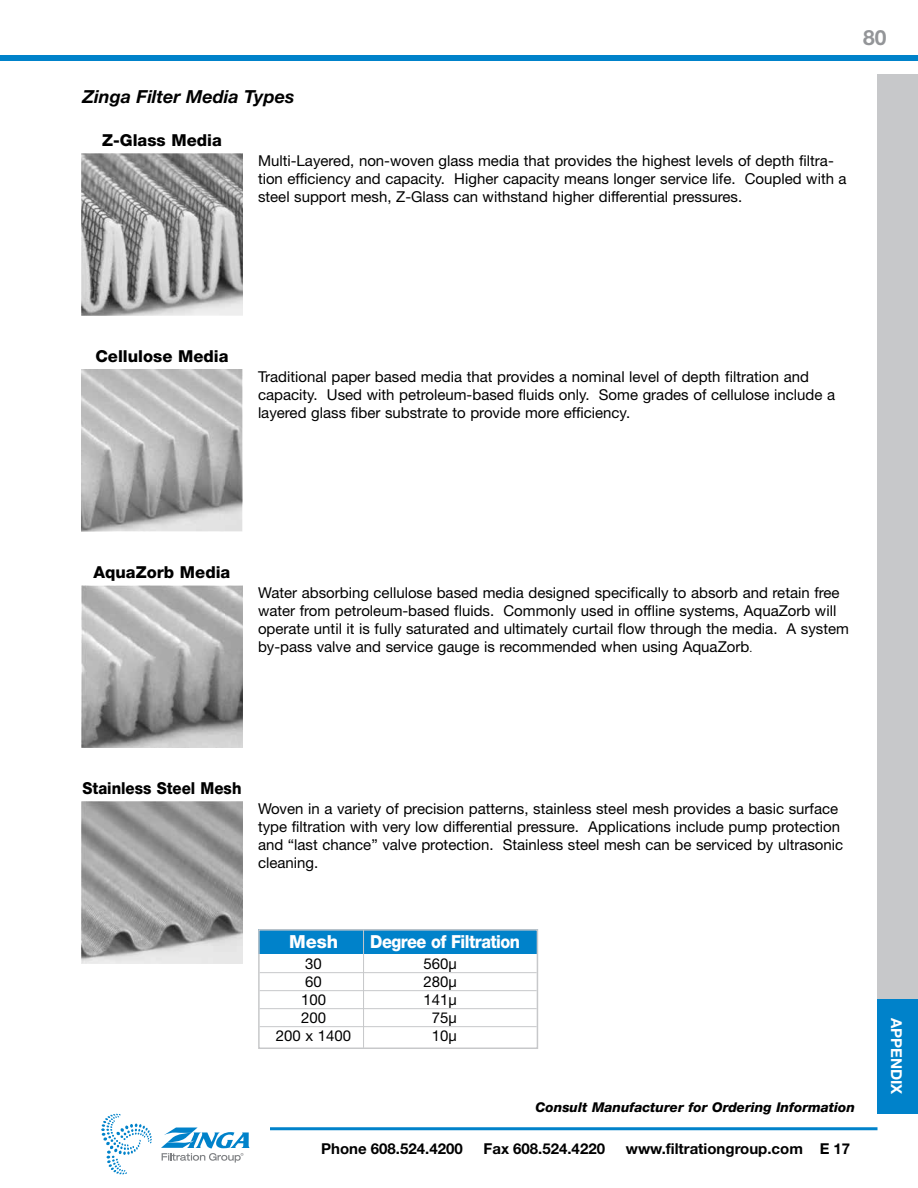
<style>
.page{position:relative;width:918px;height:1188px;background:#fff}
.page>*{position:absolute;margin:0;border:0;box-sizing:border-box;transform-origin:0 0}
.t1{font:700 21px "Helvetica Neue";color:#939598}
.t2{font:italic 700 18px "Helvetica Neue";color:#000}
.t3{font:800 18px "Helvetica Neue";letter-spacing:-.03em;color:#fff;scale:.9 1}
.t4{font:800 18px "Helvetica Neue";letter-spacing:-.03em;color:#fff}
.t5{font:800 16.5px "Helvetica Neue";color:#000}
.t6{font:800 16.5px "Helvetica Neue";color:#000;scale:.91 1}
.t7{font:15px/18px "Helvetica Neue";color:#000}
.t8{font:700 15px "Helvetica Neue";color:#000}
.t9{font:700 15px "Helvetica Neue";color:#fff}
.t10{font:italic 800 13.5px "Helvetica Neue";color:#000}
.s1{font-size:10.5px}
</style>
<div class="page">
<div style="left:0;top:55px;width:918px;height:6px;background:#0082ca"></div>
<svg style="left:101px;top:1114px;width:51px;height:60px"></svg>
<svg style="left:161px;top:1128px;width:89px;height:35px"></svg>
<hr style="left:270px;top:1127px;width:608px;height:3px;background:#0082ca">
<div style="left:878px;top:74px;width:40px;height:116px;background:#c7c8ca"></div>
<div style="left:878px;top:190px;width:40px;height:115px;background:#c7c8ca"></div>
<div style="left:878px;top:305px;width:40px;height:116px;background:#c7c8ca"></div>
<div style="left:878px;top:421px;width:40px;height:115px;background:#c7c8ca"></div>
<div style="left:878px;top:536px;width:40px;height:116px;background:#c7c8ca"></div>
<div style="left:878px;top:652px;width:40px;height:115px;background:#c7c8ca"></div>
<div style="left:878px;top:767px;width:40px;height:116px;background:#c7c8ca"></div>
<div style="left:878px;top:998px;width:40px;height:116px;background:#0082ca"></div>
<div style="left:878px;top:883px;width:40px;height:115px;background:#c7c8ca"></div>
<div style="left:258px;top:930px;width:280px;height:24px;background:#0082ca"></div>
<hr style="left:260px;top:972px;width:277px;height:1px;background:#c7c8ca">
<hr style="left:260px;top:990px;width:277px;height:1px;background:#c7c8ca">
<hr style="left:260px;top:1008px;width:277px;height:1px;background:#c7c8ca">
<hr style="left:260px;top:1026px;width:277px;height:1px;background:#c7c8ca">
<div style="left:258px;top:929px;width:280px;height:120px;border:2px solid #c7c8ca"></div>
<img style="left:81px;top:153px;width:162px;height:162px">
<img style="left:81px;top:369px;width:162px;height:162px">
<img style="left:81px;top:585px;width:162px;height:162px">
<img style="left:81px;top:801px;width:162px;height:162px">
<hr style="left:363px;top:930px;width:1px;height:118px;background:#c7c8ca">
<h1 class="t1" style="left:863px;top:24px;width:25px">80</h1>
<p class="t2" style="left:82px;top:86px;width:213px">Zinga Filter Media Types</p>
<p class="t5" style="left:102px;top:130px;width:121px">Z-Glass Media</p>
<p class="t7" style="left:258px;top:152px;width:590px">Multi-Layered, non-woven glass media that provides the highest levels of depth filtra&shy;tion efficiency and capacity. Higher capacity means longer service life. Coupled with a steel support mesh, Z-Glass can withstand higher differential pressures.</p>
<p class="t5" style="left:95px;top:346px;width:135px">Cellulose Media</p>
<p class="t7" style="left:258px;top:368px;width:579px">Traditional paper based media that provides a nominal level of depth filtration and capacity. Used with petroleum-based fluids only. Some grades of cellulose include a layered glass fiber substrate to provide more efficiency.</p>
<p class="t5" style="left:94px;top:562px;width:138px">AquaZorb Media</p>
<p class="t7" style="left:258px;top:584px;width:592px">Water absorbing cellulose based media designed specifically to absorb and retain free water from petroleum-based fluids. Commonly used in offline systems, AquaZorb will operate until it is fully saturated and ultimately curtail flow through the media. A system by-pass valve and service gauge is recommended when using AquaZorb<span class="s1">.</span></p>
<p class="t6" style="left:83px;top:778px;width:176px">Stainless Steel Mesh</p>
<p class="t7" style="left:258px;top:800px;width:587px">Woven in a variety of precision patterns, stainless steel mesh provides a basic surface type filtration with very low differential pressure. Applications include pump protection and “last chance” valve protection. Stainless steel mesh can be serviced by ultrasonic cleaning.</p>
<p class="t4" style="left:289px;top:931px;width:51px">Mesh</p>
<p class="t3" style="left:370px;top:931px;width:168px">Degree of Filtration</p>
<p class="t7" style="left:305px;top:954px;width:18px">30</p>
<p class="t7" style="left:424px;top:954px;width:35px">560µ</p>
<p class="t7" style="left:305px;top:972px;width:18px">60</p>
<p class="t7" style="left:424px;top:972px;width:35px">280µ</p>
<p class="t7" style="left:301px;top:990px;width:27px">100</p>
<p class="t7" style="left:424px;top:990px;width:35px">141µ</p>
<p class="t7" style="left:301px;top:1008px;width:27px">200</p>
<p class="t7" style="left:432px;top:1008px;width:27px">75µ</p>
<p class="t7" style="left:276px;top:1026px;width:77px">200 x 1400</p>
<p class="t7" style="left:432px;top:1026px;width:27px">10µ</p>
<p class="t10" style="left:536px;top:1099px;width:321px">Consult Manufacturer for Ordering Information</p>
<p class="t8" style="left:321px;top:1139px;width:143px">Phone 608.524.4200</p>
<p class="t8" style="left:484px;top:1139px;width:123px">Fax 608.524.4220</p>
<p class="t8" style="left:626px;top:1139px;width:226px">www.filtrationgroup.com E 17</p>
<p class="t9" style="left:906px;top:1018px;width:78px;rotate:90deg">APPENDIX</p>
</div>
